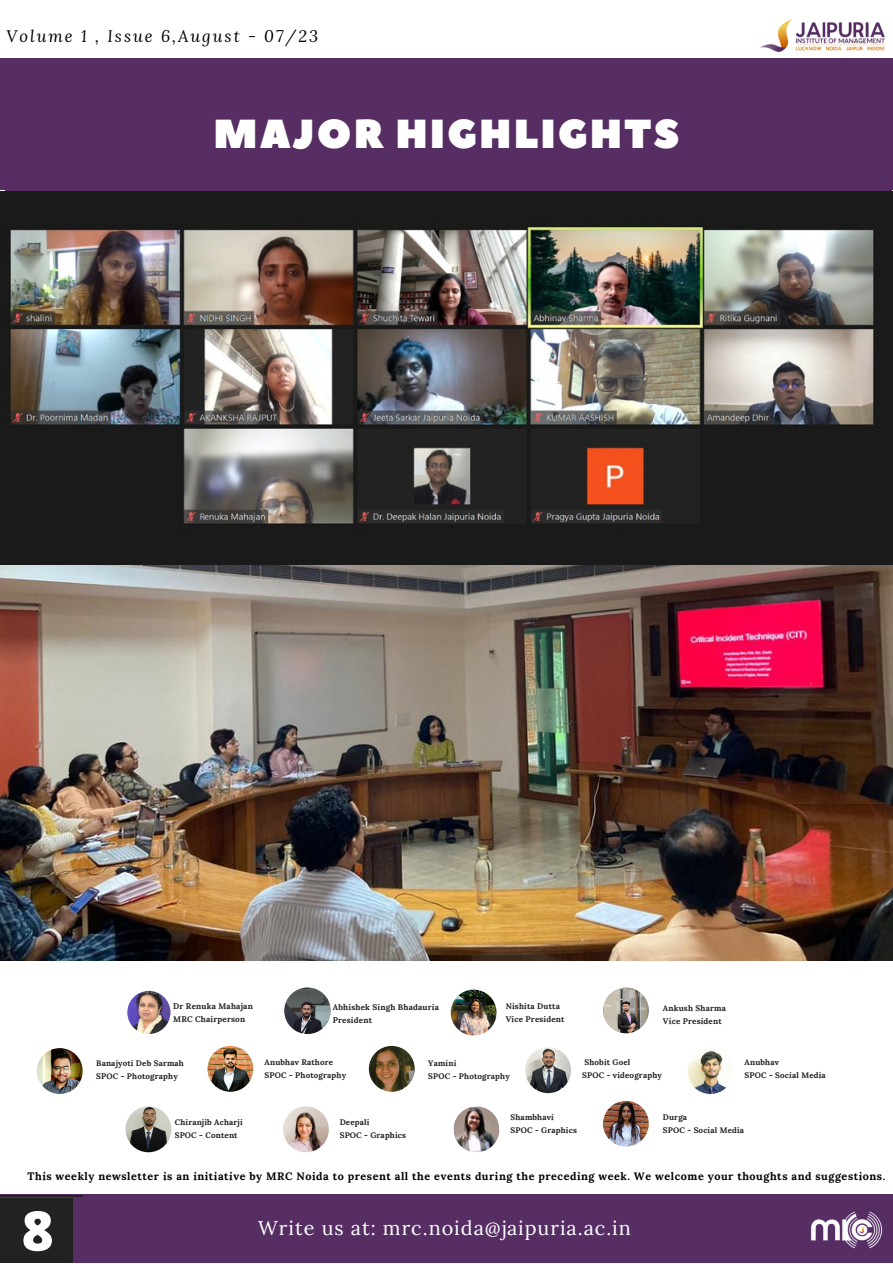
<style>
.page{position:relative;width:893px;height:1264px;background:#fff}
.page>*{position:absolute;margin:0;border:0;box-sizing:border-box;transform-origin:0 0}
.t1{font:800 54.75px "Open Sans";color:#fff}
.t2{font:40.5px "Peace Sans";letter-spacing:.05em;color:#fff}
.t3{font:19.8px "Lora";letter-spacing:.05em;color:#fff}
.t4{font:italic 16.5px "Lora";letter-spacing:.12em;color:#000}
.t5{font:700 10.8px "Lora";letter-spacing:.05em;color:#000}
.t6{font:700 8.1px "Lora";letter-spacing:.02em;color:#222}
.t7{font:700 7.95px "Lora";letter-spacing:.02em;color:#222}
</style>
<div class="page">
<img style="left:127px;top:990px;width:43px;height:44px;border-radius:50%">
<img style="left:284px;top:987px;width:47px;height:47px;border-radius:50%">
<img style="left:37px;top:1048px;width:46px;height:45px;border-radius:50%">
<img style="left:283px;top:1106px;width:46px;height:46px;border-radius:50%">
<img style="left:603px;top:1100px;width:45px;height:46px;border-radius:50%">
<img style="left:525px;top:1047px;width:46px;height:46px;border-radius:50%">
<img style="left:207px;top:1045px;width:46px;height:46px;border-radius:50%">
<img style="left:453px;top:1106px;width:47px;height:46px">
<img style="left:125px;top:1106px;width:46px;height:46px;border-radius:50%">
<img style="left:450px;top:989px;width:46px;height:46px;border-radius:50%">
<img style="left:603px;top:987px;width:45px;height:46px;border-radius:50%">
<div style="left:0;top:1194px;width:892px;height:68px;background:#562e64"></div>
<div style="left:0;top:1194px;width:83px;height:68px;background:#222"></div>
<img style="left:760px;top:19px;width:125px;height:33px">
<div style="left:0;top:58px;width:892px;height:132px;background:#562e64"></div>
<div style="left:5px;top:67px;width:886px;height:129px;background:#562e64"></div>
<div style="left:0;top:1197px;width:892px;height:65px;background:#562e64"></div>
<div style="left:0;top:1197px;width:72px;height:65px;background:#222"></div>
<img style="left:811px;top:1211px;width:72px;height:38px">
<img style="left:369px;top:1045px;width:45px;height:46px;border-radius:50%">
<img style="left:687px;top:1048px;width:46px;height:45px;border-radius:50%">
<img style="left:0;top:192px;width:892px;height:768px">
<p class="t4" style="left:6px;top:25px;width:313px">Volume 1 , Issue 6,August - 07/23</p>
<p class="t2" style="left:213px;top:97px;width:467px">MAJOR HIGHLIGHTS</p>
<p class="t2" style="left:214px;top:107px;width:467px">MAJOR HIGHLIGHTS</p>
<p class="t6" style="left:173px;top:1000px;width:81px">Dr Renuka Mahajan</p>
<p class="t6" style="left:173px;top:1013px;width:73px">MRC Chairperson</p>
<p class="t7" style="left:96px;top:1058px;width:89px">Banajyoti Deb Sarmah</p>
<p class="t7" style="left:96px;top:1070px;width:83px">SPOC - Photography</p>
<p class="t6" style="left:333px;top:1002px;width:108px">Abhishek Singh Bhadauria</p>
<p class="t6" style="left:333px;top:1014px;width:41px">President</p>
<p class="t6" style="left:505px;top:1000px;width:56px">Nishita Dutta</p>
<p class="t6" style="left:505px;top:1013px;width:60px">Vice President</p>
<p class="t7" style="left:264px;top:1056px;width:70px">Anubhav Rathore</p>
<p class="t7" style="left:264px;top:1069px;width:83px">SPOC - Photography</p>
<p class="t7" style="left:428px;top:1058px;width:30px">Yamini</p>
<p class="t7" style="left:428px;top:1070px;width:83px">SPOC - Photography</p>
<p class="t6" style="left:663px;top:1003px;width:65px">Ankush Sharma</p>
<p class="t6" style="left:663px;top:1015px;width:60px">Vice President</p>
<p class="t7" style="left:584px;top:1056px;width:47px">Shobit Goel</p>
<p class="t7" style="left:582px;top:1069px;width:81px">SPOC - videography</p>
<p class="t7" style="left:744px;top:1056px;width:36px">Anubhav</p>
<p class="t7" style="left:744px;top:1069px;width:83px">SPOC - Social Media</p>
<p class="t7" style="left:175px;top:1117px;width:69px">Chiranjib Acharji</p>
<p class="t7" style="left:175px;top:1130px;width:64px">SPOC - Content</p>
<p class="t7" style="left:340px;top:1117px;width:31px">Deepali</p>
<p class="t7" style="left:340px;top:1130px;width:68px">SPOC - Graphics</p>
<p class="t7" style="left:510px;top:1111px;width:45px">Shambhavi</p>
<p class="t7" style="left:510px;top:1124px;width:68px">SPOC - Graphics</p>
<p class="t7" style="left:663px;top:1111px;width:26px">Durga</p>
<p class="t7" style="left:663px;top:1124px;width:83px">SPOC - Social Media</p>
<p class="t5" style="left:28px;top:1169px;width:859px">This weekly newsletter is an initiative by MRC Noida to present all the events during the preceding week. We welcome your thoughts and suggestions.</p>
<p class="t1" style="left:3px;top:1186px;width:66px">10</p>
<p class="t1" style="left:22px;top:1192px;width:33px">8</p>
<p class="t3" style="left:258px;top:1214px;width:374px">Write us at: mrc.noida@jaipuria.ac.in</p>
</div>
